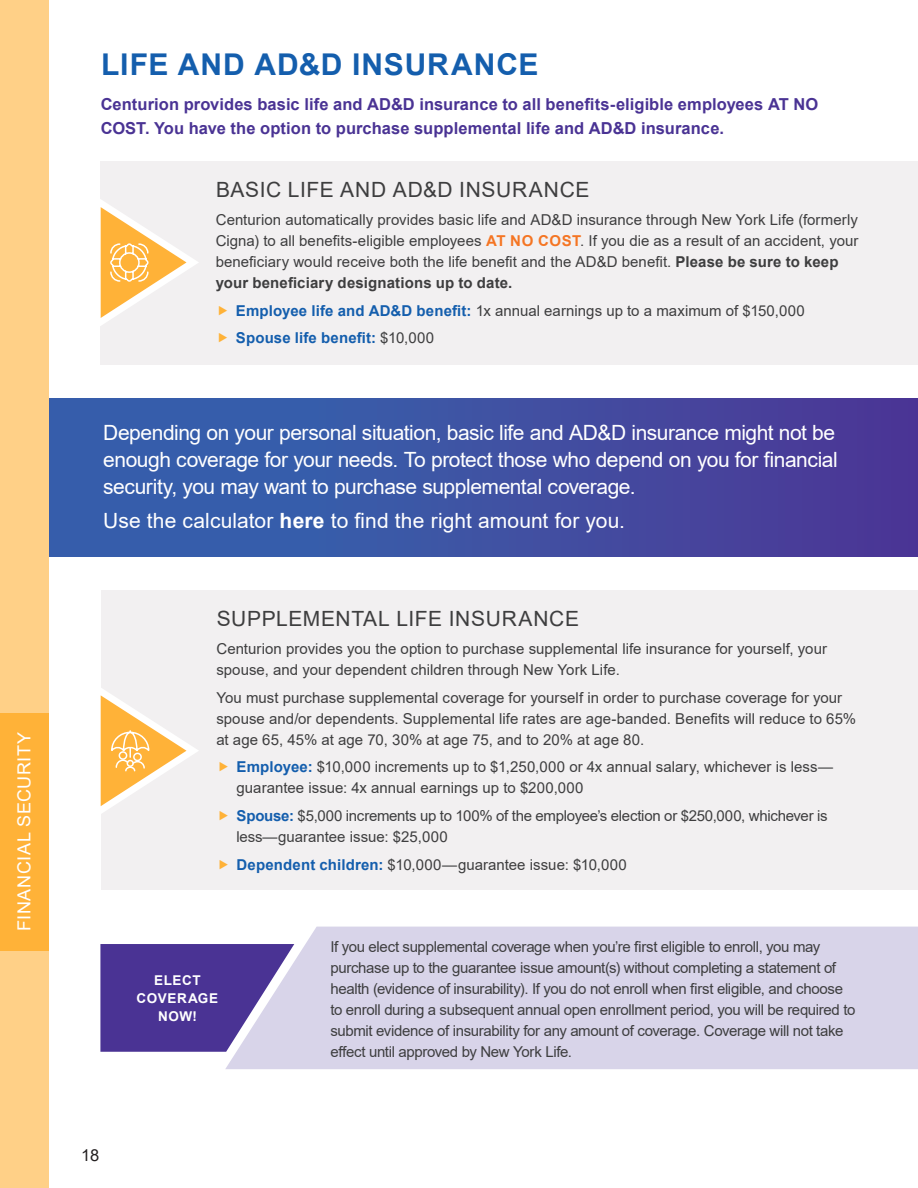
<style>
.page{position:relative;width:918px;height:1188px;background:#fff}
.page>*{position:absolute;margin:0;border:0;box-sizing:border-box;transform-origin:0 0}
.t1{font:700 30px "Arial";letter-spacing:.03em;color:#145ead}
.Large_Callout{font:21px/27px "Arial";letter-spacing:-.02em;color:#fff}
.Subhead{font:21px "Arial";letter-spacing:.03em;color:#3e3e3f}
.Large_Callout-2{font:21px "Arial";letter-spacing:.005em;color:#fff}
.Table_of_Contents_He{font:18px "Arial";letter-spacing:.035em;color:#fff}
.Intro_Sentence{font:700 16.5px/24px "Arial";letter-spacing:.005em;color:#4a3394}
.t2{font:16.5px "Arial";color:#231f20}
.Body_Copy{font:15px/21px "Arial";color:#3e3e3f}
.Body_Copy-2{font:15px/21px "Arial";letter-spacing:-.025em;color:#3e3e3f}
.Body_Copy-3{font:15px/21px "Arial";letter-spacing:-.02em;color:#3e3e3f}
.t3{font:700 15px "Arial";letter-spacing:.01em;color:#145ead}
.Callout_Body_Copy{font:700 13.5px/18px "Arial";letter-spacing:.04em;color:#fff;text-align:center}
.s1{font-weight:700;color:#f57523}
.s2{font-weight:700}
.s3{font-weight:700;color:#145ead}
.s4{font-weight:400;color:#3e3e3f}
</style>
<div class="page">
<div style="left:0;top:0;width:49px;height:1188px;background:#ffd087"></div>
<div style="left:0;top:713px;width:49px;height:237px;background:#ffb238"></div>
<div style="left:49px;top:398px;width:869px;height:159px;background:linear-gradient(to right,#3266af,#4c3996)"></div>
<div style="left:101px;top:161px;width:817px;height:203px;background:#f2f0f1"></div>
<svg style="left:100px;top:191px;width:98px;height:149px"></svg>
<div style="left:102px;top:591px;width:816px;height:299px;background:#f2f0f1"></div>
<svg style="left:100px;top:680px;width:98px;height:148px"></svg>
<div style="left:225px;top:927px;width:693px;height:142px;background:#d8d4e9"></div>
<svg style="left:100px;top:944px;width:194px;height:108px;background:#6552a4"></svg>
<p class="Table_of_Contents_He" style="left:12px;top:931px;width:201px;rotate:-90deg">FINANCIAL SECURITY</p>
<p class="t1" style="left:101px;top:44px;width:439px">LIFE AND AD&amp;D INSURANCE</p>
<p class="Intro_Sentence" style="left:101px;top:92px;width:719px">Centurion provides basic life and AD&amp;D insurance to all benefits-eligible employees AT NO<br>COST. You have the option to purchase supplemental life and AD&amp;D insurance.</p>
<p class="Subhead" style="left:216px;top:175px;width:375px">BASIC LIFE AND AD&amp;D INSURANCE</p>
<p class="Body_Copy" style="left:216px;top:209px;width:644px">Centurion automatically provides basic life and AD&amp;D insurance through New York Life (formerly Cigna) to all benefits-eligible employees <span class="s1">AT NO COST</span>. If you die as a result of an accident, your beneficiary would receive both the life benefit and the AD&amp;D benefit. <span class="s2">Please be sure to keep your beneficiary designations up to date.</span></p>
<p class="Body_Copy" style="left:236px;top:300px;width:570px"><span class="s3">Employee life and AD&amp;D benefit:</span> 1x annual earnings up to a maximum of $150,000</p>
<p class="t3" style="left:236px;top:327px;width:200px">Spouse life benefit: <span class="s4">$10,000</span></p>
<p class="Large_Callout" style="left:103px;top:419px;width:736px">Depending on your personal situation, basic life and AD&amp;D insurance might not be enough coverage for your needs. To protect those who depend on you for financial security, you may want to purchase supplemental coverage.</p>
<p class="Large_Callout-2" style="left:103px;top:506px;width:523px">Use the calculator <span class="s2">here</span> to find the right amount for you.</p>
<p class="Subhead" style="left:217px;top:604px;width:364px">SUPPLEMENTAL LIFE INSURANCE</p>
<p class="Body_Copy" style="left:216px;top:638px;width:612px">Centurion provides you the option to purchase supplemental life insurance for yourself, your spouse, and your dependent children through New York Life.</p>
<p class="Body_Copy" style="left:216px;top:687px;width:641px">You must purchase supplemental coverage for yourself in order to purchase coverage for your spouse and/or dependents. Supplemental life rates are age-banded. Benefits will reduce to 65% at age 65, 45% at age 70, 30% at age 75, and to 20% at age 80.</p>
<p class="Body_Copy" style="left:237px;top:756px;width:598px"><span class="s3">Employee:</span> $10,000 increments up to $1,250,000 or 4x annual salary, whichever is less— guarantee issue: 4x annual earnings up to $200,000</p>
<p class="Body_Copy-3" style="left:237px;top:805px;width:593px"><span class="s3">Spouse:</span> $5,000 increments up to 100% of the employee’s election or $250,000, whichever is less—guarantee issue: $25,000</p>
<p class="Body_Copy" style="left:237px;top:854px;width:392px"><span class="s3">Dependent children:</span> $10,000—guarantee issue: $10,000</p>
<p class="Callout_Body_Copy" style="left:137px;top:972px;width:83px">ELECT<br>COVERAGE<br>NOW!</p>
<p class="t2" style="left:81px;top:1144px;width:20px">18</p>
<p class="Body_Copy-2" style="left:330px;top:936px;width:527px">If you elect supplemental coverage when you’re first eligible to enroll, you may purchase up to the guarantee issue amount(s) without completing a statement of health (evidence of insurability). If you do not enroll when first eligible, and choose to enroll during a subsequent annual open enrollment period, you will be required to submit evidence of insurability for any amount of coverage. Coverage will not take effect until approved by New York Life.</p>
</div>
